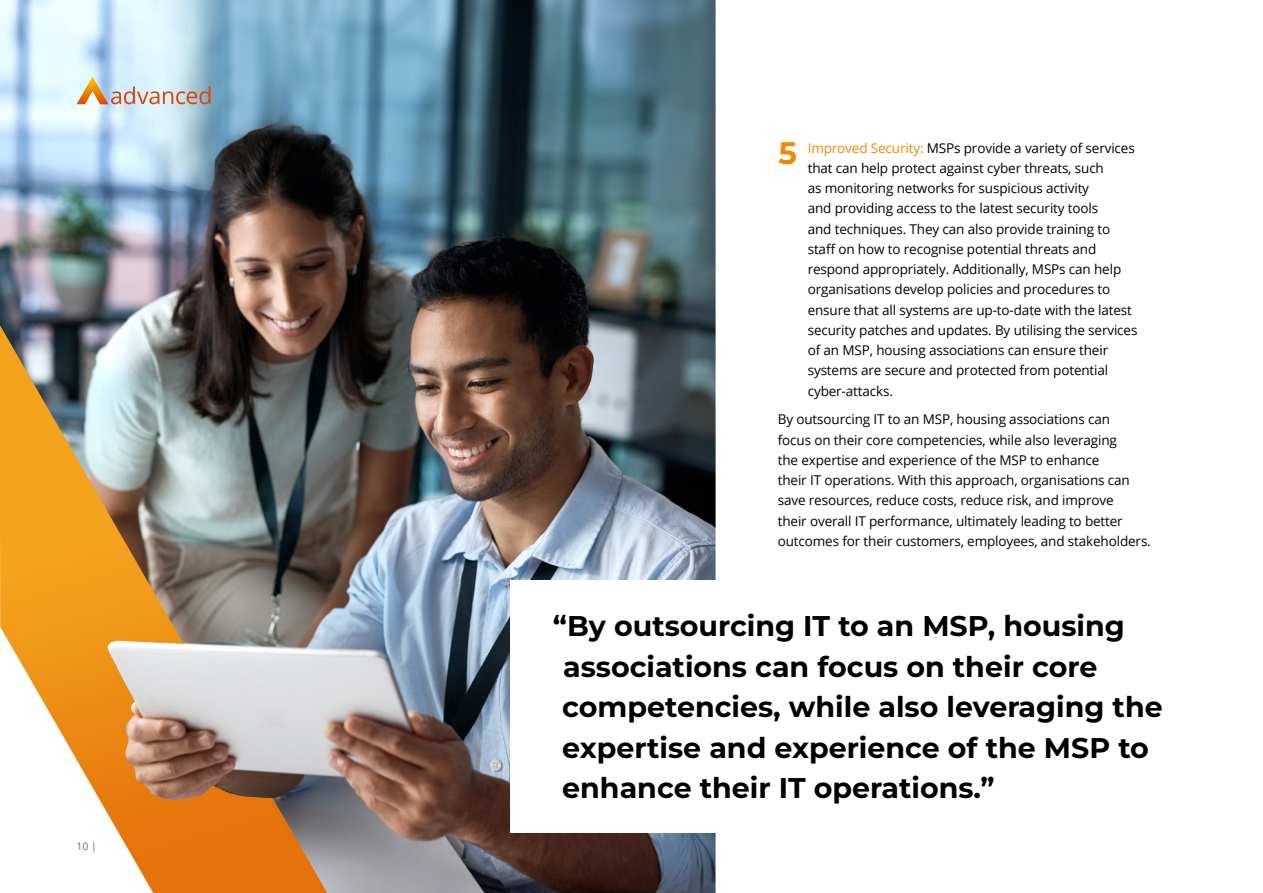
<style>
.page{position:relative;width:1263px;height:893px;background:#fff}
.page>*{position:absolute;margin:0;border:0;box-sizing:border-box;transform-origin:0 0}
.t1{font:100 31.2px "Montserrat";color:#ed8b00}
.t2{font:100 28.5px/40.5px "Montserrat";color:#000}
.t3{font:13.5px/20.2px "Open Sans";letter-spacing:-.01em;color:#000}
.t4{font:10.5px "Open Sans";color:#706f6f}
.s1{color:#ed8b00}
</style>
<div class="page">
<img style="left:0;top:0;width:716px;height:893px">
<img style="left:0;top:325px;width:327px;height:568px">
<svg style="left:77px;top:77px;width:133px;height:27px"></svg>
<div style="left:510px;top:581px;width:501px;height:252px;background:#fff"></div>
<img style="left:107px;top:641px;width:248px;height:160px">
<p class="t4" style="left:77px;top:839px;width:22px">10 |</p>
<p class="t3" style="left:808px;top:137px;width:331px"><span class="s1">Improved Security:</span> MSPs provide a variety of services that can help protect against cyber threats, such<br>as monitoring networks for suspicious activity<br>and providing access to the latest security tools<br>and techniques. They can also provide training to staff on how to recognise potential threats and respond appropriately. Additionally, MSPs can help organisations develop policies and procedures to ensure that all systems are up-to-date with the latest security patches and updates. By utilising the services of an MSP, housing associations can ensure their systems are secure and protected from potential cyber-attacks.</p>
<p class="t3" style="left:778px;top:409px;width:375px">By outsourcing IT to an MSP, housing associations can<br>focus on their core competencies, while also leveraging<br>the expertise and experience of the MSP to enhance<br>their IT operations. With this approach, organisations can save resources, reduce costs, reduce risk, and improve<br>their overall IT performance, ultimately leading to better outcomes for their customers, employees, and stakeholders.</p>
<h1 class="t1" style="left:778px;top:132px;width:20px">5</h1>
<h2 class="t2" style="left:562px;top:605px;width:602px;text-indent:-9px">“By outsourcing IT to an MSP, housing associations can focus on their core competencies, while also leveraging the expertise and experience of the MSP to enhance their IT operations.”</h2>
</div>
